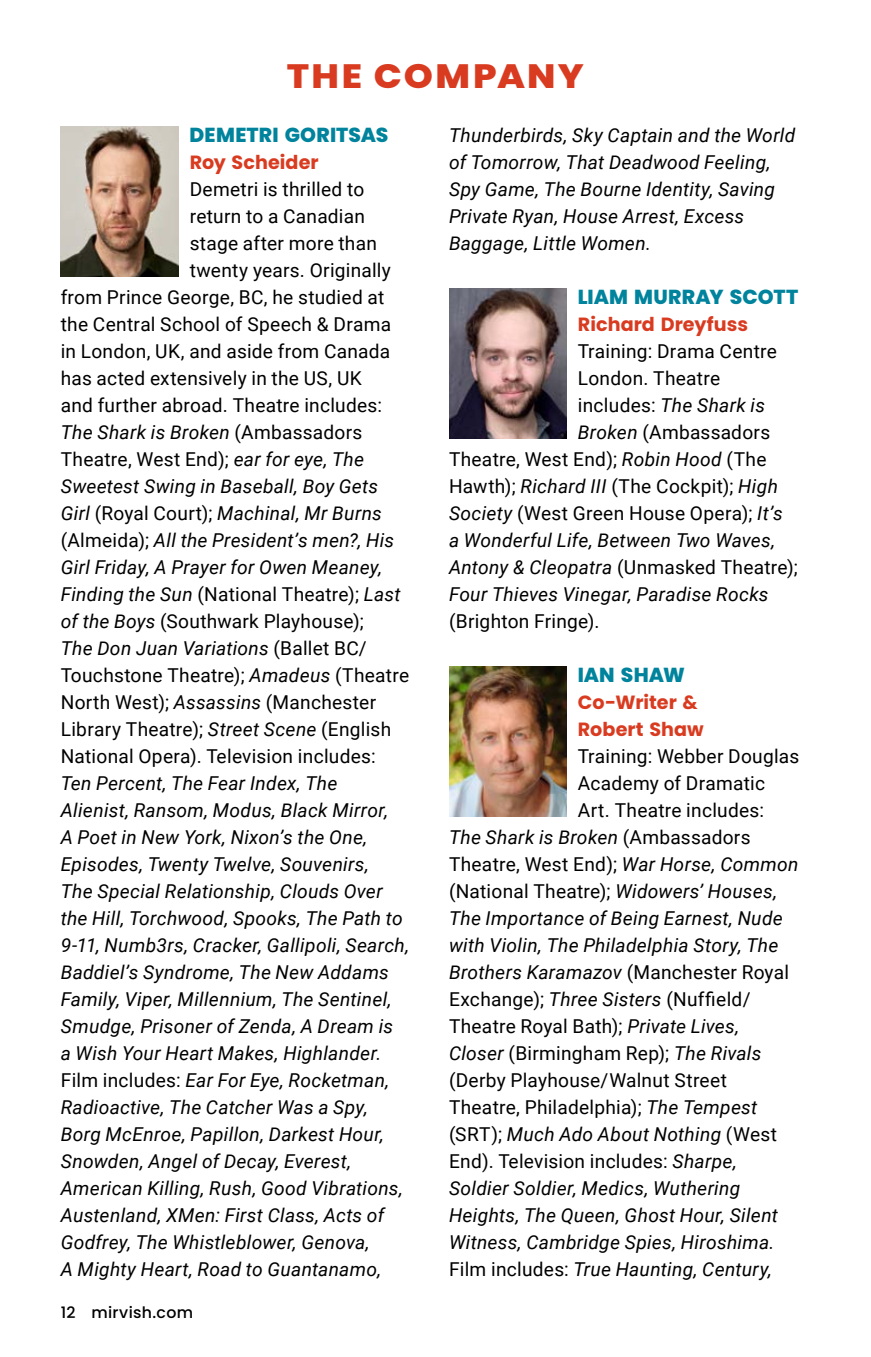
<style>
.page{position:relative;width:871px;height:1357px;background:#fff}
.page>*{position:absolute;margin:0;border:0;box-sizing:border-box;transform-origin:0 0}
.PAGE_elements_PAGE_headers{font:800 33.75px "Poppins";letter-spacing:.06em;color:#d93b20;scale:1.1 1}
.BIOS_BIO_name{font:800 20.25px "Poppins";letter-spacing:.005em;color:#00839c}
.BIOS_BIO_body{font:italic 19.12px/27px "Roboto";letter-spacing:.015em;color:#000}
.BIOS_BIO_body-2{font:19.12px "Roboto";letter-spacing:.015em;color:#000}
.BIOS_BIO_role{font:700 19.12px/27px "Poppins";color:#d93b20}
.t1{font:500 15.75px "Poppins";letter-spacing:.02em;color:#000}
.s1{font-style:normal}
.s2{font-style:italic}
</style>
<div class="page">
<img style="left:61px;top:127px;width:117px;height:150px">
<img style="left:449px;top:289px;width:118px;height:150px">
<img style="left:449px;top:667px;width:118px;height:150px">
<h1 class="PAGE_elements_PAGE_headers" style="left:287px;top:56px;width:271px">THE COMPANY</h1>
<h2 class="BIOS_BIO_name" style="left:189px;top:123px;width:200px">DEMETRI GORITSAS</h2>
<h3 class="BIOS_BIO_role" style="left:190px;top:149px;width:131px">Roy Scheider</h3>
<p class="BIOS_BIO_body-2" style="left:190px;top:176px;width:176px">Demetri is thrilled to</p>
<p class="BIOS_BIO_body-2" style="left:190px;top:203px;width:177px">return to a Canadian</p>
<p class="BIOS_BIO_body-2" style="left:190px;top:230px;width:189px">stage after more than</p>
<p class="BIOS_BIO_body-2" style="left:190px;top:257px;width:203px">twenty years. Originally</p>
<p class="BIOS_BIO_body-2" style="left:61px;top:284px;width:325px">from Prince George, BC, he studied at</p>
<p class="BIOS_BIO_body-2" style="left:61px;top:311px;width:332px">the Central School of Speech &amp; Drama</p>
<p class="BIOS_BIO_body-2" style="left:61px;top:338px;width:331px">in London, UK, and aside from Canada</p>
<p class="BIOS_BIO_body-2" style="left:61px;top:365px;width:303px">has acted extensively in the US, UK</p>
<p class="BIOS_BIO_body-2" style="left:61px;top:392px;width:323px">and further abroad. Theatre includes:</p>
<p class="BIOS_BIO_body" style="left:61px;top:418px;width:303px">The Shark is Broken <span class="s1">(Ambassadors</span></p>
<p class="BIOS_BIO_body-2" style="left:61px;top:446px;width:305px">Theatre, West End); <span class="s2">ear for eye, The</span></p>
<p class="BIOS_BIO_body" style="left:61px;top:472px;width:319px">Sweetest Swing in Baseball, Boy Gets</p>
<p class="BIOS_BIO_body" style="left:61px;top:499px;width:323px">Girl <span class="s1">(Royal Court);</span> Machinal, Mr Burns</p>
<p class="BIOS_BIO_body" style="left:61px;top:526px;width:335px"><span class="s1">(Almeida);</span> All the President’s men?, His</p>
<p class="BIOS_BIO_body" style="left:61px;top:553px;width:323px">Girl Friday, A Prayer for Owen Meaney,</p>
<p class="BIOS_BIO_body-2" style="left:61px;top:581px;width:341px"><span class="s2">Finding the Sun</span> (National Theatre); <span class="s2">Last</span></p>
<p class="BIOS_BIO_body-2" style="left:61px;top:608px;width:305px"><span class="s2">of the Boys</span> (Southwark Playhouse);</p>
<p class="BIOS_BIO_body" style="left:61px;top:634px;width:308px">The Don Juan Variations <span class="s1">(Ballet BC/</span></p>
<p class="BIOS_BIO_body-2" style="left:61px;top:662px;width:350px">Touchstone Theatre); <span class="s2">Amadeus</span> (Theatre</p>
<p class="BIOS_BIO_body-2" style="left:61px;top:689px;width:317px">North West); <span class="s2">Assassins</span> (Manchester</p>
<p class="BIOS_BIO_body-2" style="left:61px;top:716px;width:332px">Library Theatre); <span class="s2">Street Scene</span> (English</p>
<p class="BIOS_BIO_body-2" style="left:61px;top:743px;width:316px">National Opera). Television includes:</p>
<p class="BIOS_BIO_body" style="left:61px;top:769px;width:278px">Ten Percent, The Fear Index, The</p>
<p class="BIOS_BIO_body" style="left:61px;top:796px;width:329px">Alienist, Ransom, Modus, Black Mirror,</p>
<p class="BIOS_BIO_body" style="left:61px;top:823px;width:308px">A Poet in New York, Nixon’s the One,</p>
<p class="BIOS_BIO_body" style="left:61px;top:850px;width:310px">Episodes, Twenty Twelve, Souvenirs,</p>
<p class="BIOS_BIO_body" style="left:61px;top:877px;width:323px">The Special Relationship, Clouds Over</p>
<p class="BIOS_BIO_body" style="left:61px;top:904px;width:343px">the Hill, Torchwood, Spooks, The Path to</p>
<p class="BIOS_BIO_body" style="left:61px;top:931px;width:350px">9-11, Numb3rs, Cracker, Gallipoli, Search,</p>
<p class="BIOS_BIO_body" style="left:61px;top:958px;width:329px">Baddiel’s Syndrome, The New Addams</p>
<p class="BIOS_BIO_body" style="left:61px;top:985px;width:332px">Family, Viper, Millennium, The Sentinel,</p>
<p class="BIOS_BIO_body" style="left:61px;top:1012px;width:334px">Smudge, Prisoner of Zenda, A Dream is</p>
<p class="BIOS_BIO_body" style="left:61px;top:1039px;width:322px">a Wish Your Heart Makes, Highlander.</p>
<p class="BIOS_BIO_body" style="left:61px;top:1066px;width:330px"><span class="s1">Film includes:</span> Ear For Eye, Rocketman,</p>
<p class="BIOS_BIO_body" style="left:61px;top:1093px;width:308px">Radioactive, The Catcher Was a Spy,</p>
<p class="BIOS_BIO_body" style="left:61px;top:1120px;width:325px">Borg McEnroe, Papillon, Darkest Hour,</p>
<p class="BIOS_BIO_body" style="left:61px;top:1147px;width:292px">Snowden, Angel of Decay, Everest,</p>
<p class="BIOS_BIO_body" style="left:61px;top:1174px;width:344px">American Killing, Rush, Good Vibrations,</p>
<p class="BIOS_BIO_body" style="left:61px;top:1201px;width:325px">Austenland, XMen: First Class, Acts of</p>
<p class="BIOS_BIO_body" style="left:61px;top:1228px;width:310px">Godfrey, The Whistleblower, Genova,</p>
<p class="BIOS_BIO_body" style="left:61px;top:1255px;width:322px">A Mighty Heart, Road to Guantanamo,</p>
<p class="BIOS_BIO_body" style="left:449px;top:121px;width:348px">Thunderbirds, Sky Captain and the World of Tomorrow, That Deadwood Feeling, Spy Game, The Bourne Identity, Saving Private Ryan, House Arrest, Excess Baggage, Little Women.</p>
<h2 class="BIOS_BIO_name" style="left:578px;top:285px;width:222px">LIAM MURRAY SCOTT</h2>
<h3 class="BIOS_BIO_role" style="left:578px;top:311px;width:172px">Richard Dreyfuss</h3>
<p class="BIOS_BIO_body-2" style="left:578px;top:338px;width:200px">Training: Drama Centre</p>
<p class="BIOS_BIO_body-2" style="left:578px;top:365px;width:144px">London. Theatre</p>
<p class="BIOS_BIO_body" style="left:578px;top:391px;width:189px"><span class="s1">includes:</span> The Shark is</p>
<p class="BIOS_BIO_body-2" style="left:578px;top:419px;width:194px"><span class="s2">Broken</span> (Ambassadors</p>
<p class="BIOS_BIO_body-2" style="left:449px;top:446px;width:319px">Theatre, West End); <span class="s2">Robin Hood</span> (The</p>
<p class="BIOS_BIO_body-2" style="left:449px;top:473px;width:330px">Hawth); <span class="s2">Richard III</span> (The Cockpit); <span class="s2">High</span></p>
<p class="BIOS_BIO_body-2" style="left:449px;top:500px;width:335px"><span class="s2">Society</span> (West Green House Opera); <span class="s2">It’s</span></p>
<p class="BIOS_BIO_body" style="left:449px;top:526px;width:328px">a Wonderful Life, Between Two Waves,</p>
<p class="BIOS_BIO_body-2" style="left:449px;top:554px;width:350px"><span class="s2">Antony &amp; Cleopatra</span> (Unmasked Theatre);</p>
<p class="BIOS_BIO_body" style="left:449px;top:580px;width:321px">Four Thieves Vinegar, Paradise Rocks</p>
<p class="BIOS_BIO_body-2" style="left:449px;top:608px;width:152px">(Brighton Fringe).</p>
<h2 class="BIOS_BIO_name" style="left:578px;top:663px;width:109px">IAN SHAW</h2>
<h3 class="BIOS_BIO_role" style="left:578px;top:689px;width:127px">Co-Writer &amp;<br>Robert Shaw</h3>
<p class="BIOS_BIO_body-2" style="left:578px;top:743px;width:223px">Training: Webber Douglas</p>
<p class="BIOS_BIO_body-2" style="left:578px;top:770px;width:189px">Academy of Dramatic</p>
<p class="BIOS_BIO_body-2" style="left:578px;top:797px;width:188px">Art. Theatre includes:</p>
<p class="BIOS_BIO_body" style="left:449px;top:823px;width:303px">The Shark is Broken <span class="s1">(Ambassadors</span></p>
<p class="BIOS_BIO_body-2" style="left:449px;top:851px;width:351px">Theatre, West End); <span class="s2">War Horse, Common</span></p>
<p class="BIOS_BIO_body-2" style="left:449px;top:878px;width:330px">(National Theatre); <span class="s2">Widowers’ Houses,</span></p>
<p class="BIOS_BIO_body" style="left:449px;top:904px;width:335px">The Importance of Being Earnest, Nude</p>
<p class="BIOS_BIO_body" style="left:449px;top:931px;width:331px">with Violin, The Philadelphia Story, The</p>
<p class="BIOS_BIO_body" style="left:449px;top:958px;width:341px">Brothers Karamazov <span class="s1">(Manchester Royal</span></p>
<p class="BIOS_BIO_body-2" style="left:449px;top:986px;width:303px">Exchange); <span class="s2">Three Sisters</span> (Nuffield/</p>
<p class="BIOS_BIO_body-2" style="left:449px;top:1013px;width:292px">Theatre Royal Bath); <span class="s2">Private Lives,</span></p>
<p class="BIOS_BIO_body-2" style="left:449px;top:1040px;width:314px"><span class="s2">Closer</span> (Birmingham Rep); <span class="s2">The Rivals</span></p>
<p class="BIOS_BIO_body-2" style="left:449px;top:1067px;width:279px">(Derby Playhouse/Walnut Street</p>
<p class="BIOS_BIO_body-2" style="left:449px;top:1094px;width:310px">Theatre, Philadelphia); <span class="s2">The Tempest</span></p>
<p class="BIOS_BIO_body" style="left:449px;top:1120px;width:329px"><span class="s1">(SRT);</span> Much Ado About Nothing <span class="s1">(West</span></p>
<p class="BIOS_BIO_body-2" style="left:449px;top:1148px;width:289px">End). Television includes: <span class="s2">Sharpe,</span></p>
<p class="BIOS_BIO_body" style="left:449px;top:1174px;width:293px">Soldier Soldier, Medics, Wuthering</p>
<p class="BIOS_BIO_body" style="left:449px;top:1201px;width:330px">Heights, The Queen, Ghost Hour, Silent</p>
<p class="BIOS_BIO_body" style="left:449px;top:1228px;width:327px">Witness, Cambridge Spies, Hiroshima.</p>
<p class="BIOS_BIO_body" style="left:449px;top:1255px;width:324px"><span class="s1">Film includes:</span> True Haunting, Century,</p>
<p class="t1" style="left:61px;top:1303px;width:134px">12 mirvish.com</p>
</div>
